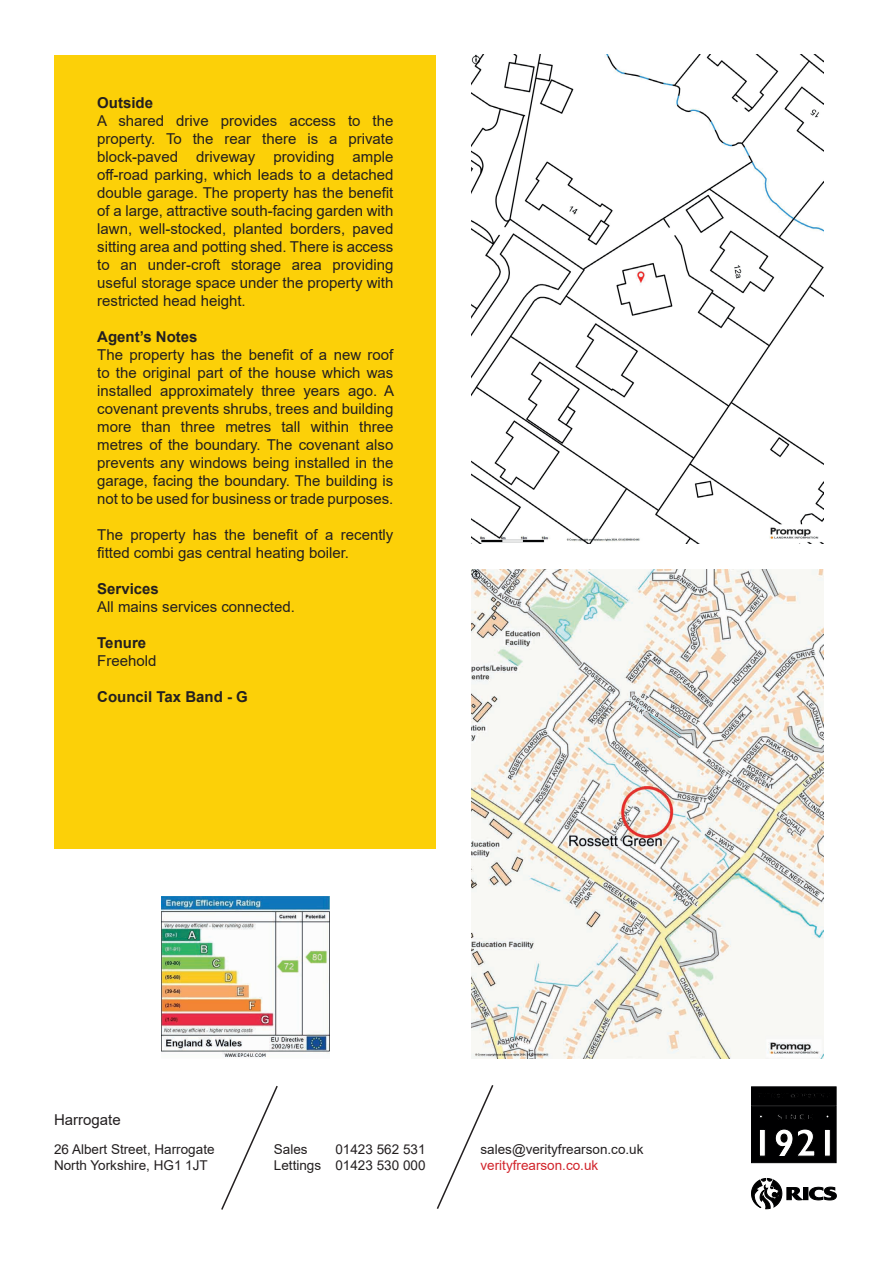
<style>
.page{position:relative;width:893px;height:1263px;background:#fff}
.page>*{position:absolute;margin:0;border:0;box-sizing:border-box;transform-origin:0 0}
.t1{font:15px/18px "Arial";color:#231f20;text-align:justify}
.t2{font:700 15px "Arial";color:#231f20}
.t3{font:13.5px/16.2px "Arial";color:#231f20}
.t4{font:13.5px "Arial";color:#d1232a}
</style>
<div class="page">
<div style="left:55px;top:55px;width:381px;height:793px;background:#fcd008"></div>
<img style="left:472px;top:54px;width:352px;height:489px">
<img style="left:472px;top:570px;width:352px;height:489px">
<img style="left:162px;top:896px;width:167px;height:162px">
<svg style="left:221px;top:1085px;width:57px;height:125px"></svg>
<svg style="left:436px;top:1085px;width:58px;height:124px"></svg>
<svg style="left:751px;top:1086px;width:86px;height:77px;background:#1d1d1e"></svg>
<svg style="left:809px;top:1186px;width:28px;height:15px"></svg>
<div style="left:803px;top:1187px;width:5px;height:13px;background:#000001"></div>
<svg style="left:751px;top:1178px;width:52px;height:31px"></svg>
<p class="t2" style="left:97px;top:92px;width:57px">Outside</p>
<p class="t1" style="left:97px;top:112px;width:298px">A shared drive provides access to the property. To the rear there is a private block-paved driveway providing ample off-road parking, which leads to a detached double garage. The property has the benefit of a large, attractive south-facing garden with lawn, well-stocked, planted borders, paved sitting area and potting shed. There is access to an under-croft storage area providing useful storage space under the property with restricted head height.</p>
<p class="t2" style="left:97px;top:326px;width:102px">Agent’s Notes</p>
<p class="t1" style="left:97px;top:346px;width:298px">The property has the benefit of a new roof to the original part of the house which was installed approximately three years ago. A covenant prevents shrubs, trees and building more than three metres tall within three metres of the boundary. The covenant also prevents any windows being installed in the garage, facing the boundary. The building is not to be used for business or trade purposes.</p>
<p class="t1" style="left:97px;top:526px;width:298px">The property has the benefit of a recently fitted combi gas central heating boiler.</p>
<p class="t2" style="left:97px;top:578px;width:63px">Services</p>
<p class="t1" style="left:97px;top:598px;width:199px">All mains services connected.</p>
<p class="t2" style="left:97px;top:632px;width:50px">Tenure</p>
<p class="t1" style="left:97px;top:652px;width:61px">Freehold</p>
<p class="t2" style="left:97px;top:686px;width:152px">Council Tax Band - G</p>
<p class="t1" style="left:54px;top:1111px;width:68px">Harrogate</p>
<p class="t3" style="left:54px;top:1141px;width:162px">26 Albert Street, Harrogate<br>North Yorkshire, HG1 1JT</p>
<p class="t3" style="left:274px;top:1141px;width:35px">Sales</p>
<p class="t3" style="left:274px;top:1141px;width:153px;text-align:right">01423 562 531<br>Lettings 01423 530 000</p>
<p class="t3" style="left:480px;top:1141px;width:164px">sales@verityfrearson.co.uk</p>
<p class="t4" style="left:480px;top:1156px;width:119px">verityfrearson.co.uk</p>
</div>
